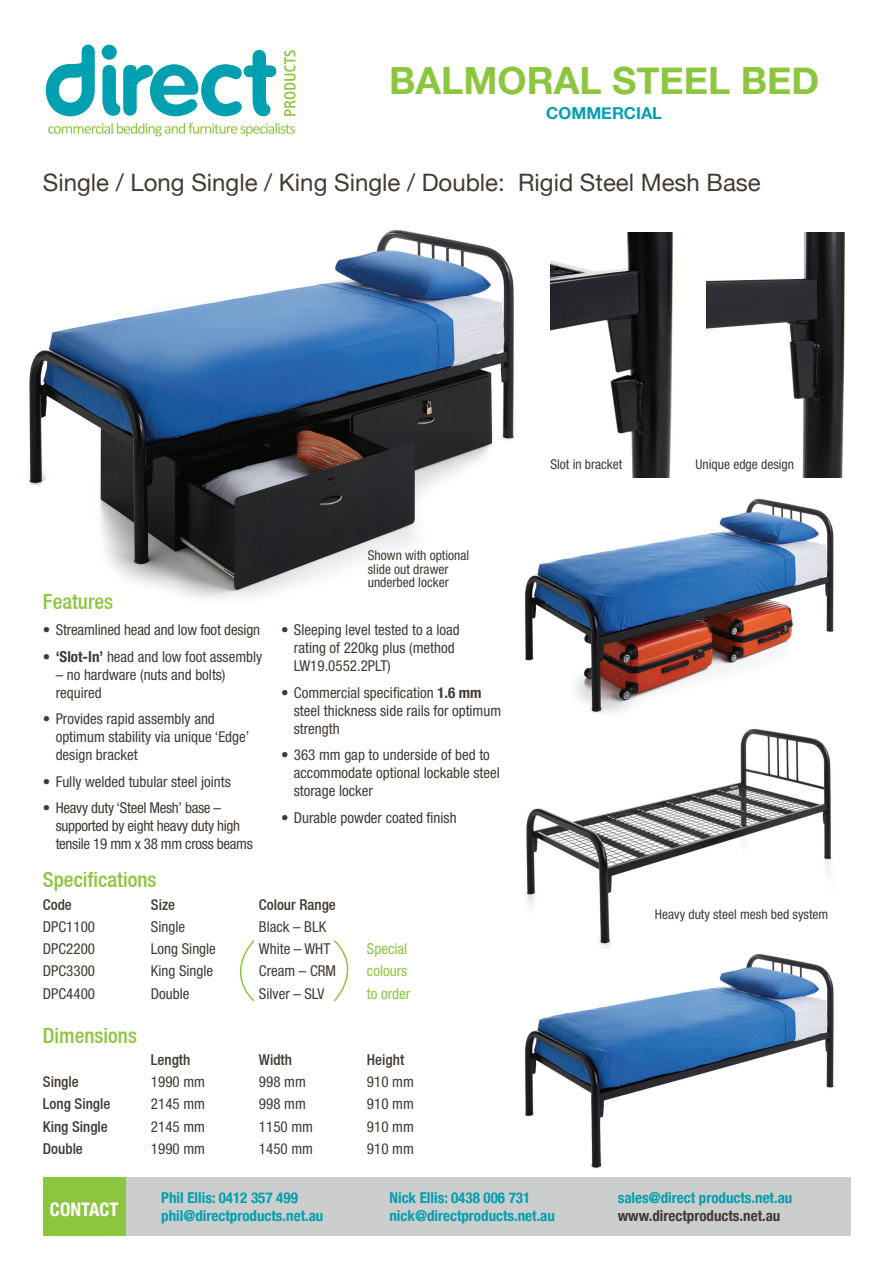
<style>
.page{position:relative;width:893px;height:1263px;background:#fff}
.page>*{position:absolute;margin:0;border:0;box-sizing:border-box;transform-origin:0 0}
.t1{font:700 37.5px "Helvetica Neue";color:#8bc63e}
.t2{font:24px "Helvetica Neue";color:#423b34}
.t3{font:500 condensed 21px "Helvetica Neue";color:#8bc63e}
.t4{font:700 condensed 18.75px "Helvetica Neue";color:#fff}
.t5{font:700 16.5px "Helvetica Neue";color:#00a0b0}
.t6{font:condensed 15px/18px "Helvetica Neue LT Std";color:#423b34}
.t7{font:700 condensed 15px/18px "Helvetica Neue";color:#00a0b0}
.t8{font:condensed 15px/18px "Helvetica Neue LT Std";letter-spacing:-.02em;color:#423b34}
.t9{font:500 condensed 15px "Helvetica Neue";color:#423b34}
.t10{font:700 condensed 15px "Helvetica Neue";color:#423b34}
.t11{font:condensed 15px "Helvetica Neue LT Std";color:#8bc63e}
.t12{font:condensed 13.5px/13.5px "Helvetica Neue LT Std";color:#423b34}
.s1{font-family:"Helvetica Neue";font-weight:700}
</style>
<div class="page">
<svg style="left:46px;top:45px;width:49px;height:71px"></svg>
<svg style="left:102px;top:45px;width:174px;height:71px"></svg>
<svg style="left:284px;top:50px;width:12px;height:66px"></svg>
<svg style="left:48px;top:123px;width:247px;height:13px"></svg>
<img style="left:28px;top:229px;width:486px;height:370px">
<img style="left:550px;top:233px;width:123px;height:244px">
<img style="left:707px;top:233px;width:138px;height:244px">
<img style="left:524px;top:498px;width:310px;height:451px">
<img style="left:524px;top:953px;width:327px;height:229px">
<div style="left:54px;top:1177px;width:796px;height:59px;background:#cccdcd"></div>
<div style="left:43px;top:1177px;width:82px;height:59px;background:#8bc63e"></div>
<svg style="left:239px;top:940px;width:16px;height:62px"></svg>
<svg style="left:334px;top:940px;width:15px;height:62px"></svg>
<h1 class="t1" style="left:389px;top:51px;width:431px">BALMORAL STEEL BED</h1>
<p class="t5" style="left:546px;top:100px;width:117px">COMMERCIAL</p>
<h2 class="t2" style="left:43px;top:165px;width:719px">Single / Long Single / King Single / Double: Rigid Steel Mesh Base</h2>
<h3 class="t3" style="left:43px;top:588px;width:72px">Features</h3>
<p class="t6" style="left:43px;top:621px;width:219px">• Streamlined head and low foot design</p>
<p class="t6" style="left:43px;top:647px;width:221px"><span class="s1">• ‘Slot-In’</span> head and low foot assembly</p>
<p class="t6" style="left:56px;top:665px;width:171px">– no hardware (nuts and bolts) required</p>
<p class="t6" style="left:56px;top:710px;width:195px;text-indent:-13px">• Provides rapid assembly and optimum stability via unique ‘Edge’ design bracket</p>
<p class="t6" style="left:43px;top:772px;width:189px">• Fully welded tubular steel joints</p>
<p class="t8" style="left:56px;top:799px;width:199px;text-indent:-13px">• Heavy duty ‘Steel Mesh’ base – supported by eight heavy duty high tensile 19 mm x 38 mm cross beams</p>
<p class="t12" style="left:368px;top:549px;width:103px">Shown with optional slide out drawer underbed locker</p>
<p class="t6" style="left:294px;top:621px;width:167px;text-indent:-13px">• Sleeping level tested to a load rating of 220kg plus (method<br>LW19.0552.2PLT)</p>
<p class="t6" style="left:294px;top:683px;width:209px;text-indent:-13px">• Commercial specification <span class="s1">1.6 mm </span>steel thickness side rails for optimum strength</p>
<p class="t6" style="left:294px;top:746px;width:207px;text-indent:-13px">• 363 mm gap to underside of bed to accommodate optional lockable steel storage locker</p>
<p class="t6" style="left:281px;top:808px;width:177px">• Durable powder coated finish</p>
<h3 class="t3" style="left:43px;top:867px;width:115px">Specifications</h3>
<p class="t9" style="left:43px;top:895px;width:30px">Code</p>
<p class="t9" style="left:151px;top:895px;width:26px">Size</p>
<p class="t9" style="left:259px;top:895px;width:78px">Colour Range</p>
<p class="t6" style="left:43px;top:917px;width:54px">DPC1100</p>
<p class="t6" style="left:151px;top:917px;width:36px">Single</p>
<p class="t6" style="left:259px;top:917px;width:69px">Black – BLK</p>
<p class="t6" style="left:43px;top:940px;width:54px">DPC2200</p>
<p class="t6" style="left:151px;top:940px;width:66px">Long Single</p>
<p class="t6" style="left:259px;top:940px;width:73px">White – WHT</p>
<p class="t11" style="left:367px;top:940px;width:42px">Special</p>
<p class="t6" style="left:43px;top:962px;width:54px">DPC3300</p>
<p class="t6" style="left:151px;top:962px;width:64px">King Single</p>
<p class="t6" style="left:259px;top:962px;width:79px">Cream – CRM</p>
<p class="t11" style="left:367px;top:962px;width:42px">colours</p>
<p class="t6" style="left:43px;top:984px;width:54px">DPC4400</p>
<p class="t6" style="left:151px;top:984px;width:40px">Double</p>
<p class="t6" style="left:259px;top:984px;width:67px">Silver – SLV</p>
<p class="t11" style="left:367px;top:985px;width:45px">to order</p>
<h3 class="t3" style="left:43px;top:1022px;width:96px">Dimensions</h3>
<p class="t9" style="left:151px;top:1050px;width:41px">Length</p>
<p class="t9" style="left:259px;top:1050px;width:35px">Width</p>
<p class="t9" style="left:367px;top:1050px;width:39px">Height</p>
<p class="t9" style="left:43px;top:1073px;width:37px">Single</p>
<p class="t6" style="left:151px;top:1072px;width:56px">1990 mm</p>
<p class="t6" style="left:259px;top:1072px;width:48px">998 mm</p>
<p class="t6" style="left:367px;top:1072px;width:48px">910 mm</p>
<p class="t9" style="left:43px;top:1095px;width:69px">Long Single</p>
<p class="t6" style="left:151px;top:1095px;width:56px">2145 mm</p>
<p class="t6" style="left:259px;top:1095px;width:48px">998 mm</p>
<p class="t6" style="left:367px;top:1095px;width:48px">910 mm</p>
<p class="t9" style="left:43px;top:1117px;width:66px">King Single</p>
<p class="t6" style="left:151px;top:1117px;width:56px">2145 mm</p>
<p class="t6" style="left:259px;top:1117px;width:56px">1150 mm</p>
<p class="t6" style="left:367px;top:1117px;width:48px">910 mm</p>
<p class="t9" style="left:43px;top:1139px;width:41px">Double</p>
<p class="t6" style="left:151px;top:1139px;width:56px">1990 mm</p>
<p class="t6" style="left:259px;top:1139px;width:56px">1450 mm</p>
<p class="t6" style="left:367px;top:1139px;width:48px">910 mm</p>
<p class="t12" style="left:550px;top:458px;width:73px">Slot in bracket</p>
<p class="t12" style="left:696px;top:458px;width:100px">Unique edge design</p>
<p class="t12" style="left:655px;top:907px;width:175px">Heavy duty steel mesh bed system</p>
<p class="t4" style="left:50px;top:1193px;width:70px">CONTACT</p>
<p class="t7" style="left:161px;top:1187px;width:164px">Phil Ellis: 0412 357 499 phil@directproducts.net.au</p>
<p class="t7" style="left:389px;top:1187px;width:167px">Nick Ellis: 0438 006 731 nick@directproducts.net.au</p>
<p class="t7" style="left:618px;top:1187px;width:176px">sales@direct products.net.au</p>
<p class="t10" style="left:618px;top:1203px;width:164px">www.directproducts.net.au</p>
</div>
